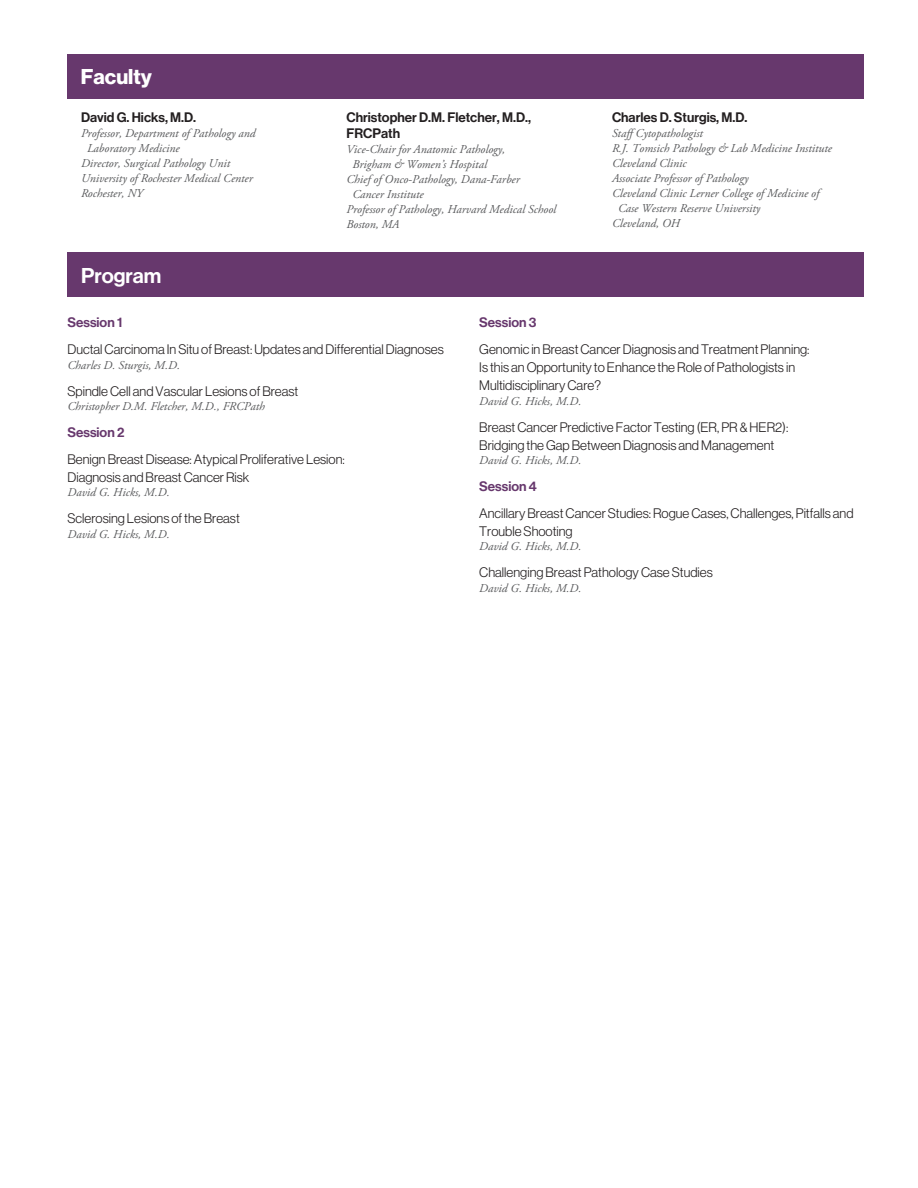
<style>
.page{position:relative;width:918px;height:1188px;background:#fff}
.page>*{position:absolute;margin:0;border:0;box-sizing:border-box;transform-origin:0 0}
.t1{font:21px "N Haas Grotesk DS Pro 75 Bd";color:#fff}
.t2{font:21px "N Haas Grotesk DS Pro 65 Md";color:#fff}
.t3{font:13.5px/18px "N Haas Grotesk DS Pro 45 Lt";color:#231f20}
.t4{font:13.5px/16.2px "N Haas Grotesk DS Pro 65 Md";color:#231f20}
.t5{font:13.5px "N Haas Grotesk DS Pro 65 Md";color:#67386d}
.t6{font:italic 12px/15px "Adobe Garamond Pro";color:#57585a}
</style>
<div class="page">
<div style="left:67px;top:54px;width:797px;height:44px;background:#67386d"></div>
<div style="left:68px;top:252px;width:796px;height:45px;background:#67386d"></div>
<p class="t1" style="left:81px;top:65px;width:72px">Faculty</p>
<p class="t4" style="left:81px;top:110px;width:117px">David G. Hicks, M.D.</p>
<p class="t6" style="left:81px;top:126px;width:176px">Professor, Department of Pathology and</p>
<p class="t6" style="left:87px;top:141px;width:94px">Laboratory Medicine</p>
<p class="t6" style="left:81px;top:156px;width:151px">Director, Surgical Pathology Unit</p>
<p class="t6" style="left:81px;top:171px;width:173px">University of Rochester Medical Center</p>
<p class="t6" style="left:81px;top:186px;width:64px">Rochester, NY</p>
<p class="t4" style="left:346px;top:110px;width:186px">Christopher D.M. Fletcher, M.D.,<br>FRCPath</p>
<p class="t6" style="left:346px;top:142px;width:160px">Vice-Chair for Anatomic Pathology,</p>
<p class="t6" style="left:352px;top:157px;width:136px">Brigham &amp; Women’s Hospital</p>
<p class="t6" style="left:346px;top:172px;width:175px">Chief of Onco-Pathology, Dana-Farber</p>
<p class="t6" style="left:352px;top:187px;width:73px">Cancer Institute</p>
<p class="t6" style="left:346px;top:202px;width:211px">Professor of Pathology, Harvard Medical School</p>
<p class="t6" style="left:346px;top:217px;width:54px">Boston, MA</p>
<p class="t4" style="left:612px;top:110px;width:137px">Charles D. Sturgis, M.D.</p>
<p class="t6" style="left:612px;top:126px;width:93px">Staff Cytopathologist</p>
<p class="t6" style="left:612px;top:141px;width:222px">R.J. Tomsich Pathology &amp; Lab Medicine Institute</p>
<p class="t6" style="left:612px;top:156px;width:76px">Cleveland Clinic</p>
<p class="t6" style="left:612px;top:171px;width:138px">Associate Professor of Pathology</p>
<p class="t6" style="left:618px;top:186px;width:203px;text-indent:-6px">Cleveland Clinic Lerner College of Medicine of<br>Case Western Reserve University</p>
<p class="t6" style="left:612px;top:216px;width:69px">Cleveland, OH</p>
<p class="t2" style="left:81px;top:263px;width:82px">Program</p>
<p class="t5" style="left:68px;top:315px;width:56px">Session 1</p>
<p class="t3" style="left:68px;top:341px;width:378px">Ductal Carcinoma In Situ of Breast: Updates and Differential Diagnoses</p>
<p class="t6" style="left:68px;top:358px;width:114px">Charles D. Sturgis, M.D.</p>
<p class="t3" style="left:68px;top:382px;width:232px">Spindle Cell and Vascular Lesions of Breast</p>
<p class="t6" style="left:68px;top:399px;width:199px">Christopher D.M. Fletcher, M.D., FRCPath</p>
<p class="t5" style="left:68px;top:424px;width:58px">Session 2</p>
<p class="t3" style="left:68px;top:450px;width:279px">Benign Breast Disease: Atypical Proliferative Lesion:</p>
<p class="t3" style="left:68px;top:468px;width:183px">Diagnosis and Breast Cancer Risk</p>
<p class="t6" style="left:68px;top:485px;width:104px">David G. Hicks, M.D.</p>
<p class="t3" style="left:68px;top:510px;width:174px">Sclerosing Lesions of the Breast</p>
<p class="t6" style="left:68px;top:527px;width:104px">David G. Hicks, M.D.</p>
<p class="t5" style="left:479px;top:315px;width:59px">Session 3</p>
<p class="t3" style="left:479px;top:341px;width:332px">Genomic in Breast Cancer Diagnosis and Treatment Planning:</p>
<p class="t3" style="left:479px;top:359px;width:317px">Is this an Opportunity to Enhance the Role of Pathologists in</p>
<p class="t3" style="left:479px;top:377px;width:123px">Multidisciplinary Care?</p>
<p class="t6" style="left:479px;top:394px;width:104px">David G. Hicks, M.D.</p>
<p class="t3" style="left:479px;top:418px;width:311px">Breast Cancer Predictive Factor Testing (ER, PR &amp; HER2):</p>
<p class="t3" style="left:479px;top:436px;width:296px">Bridging the Gap Between Diagnosis and Management</p>
<p class="t6" style="left:479px;top:453px;width:104px">David G. Hicks, M.D.</p>
<p class="t5" style="left:479px;top:478px;width:59px">Session 4</p>
<p class="t3" style="left:479px;top:504px;width:376px">Ancillary Breast Cancer Studies: Rogue Cases, Challenges, Pitfalls and<br>Trouble Shooting</p>
<p class="t6" style="left:479px;top:539px;width:104px">David G. Hicks, M.D.</p>
<p class="t3" style="left:479px;top:564px;width:235px">Challenging Breast Pathology Case Studies</p>
<p class="t6" style="left:479px;top:581px;width:104px">David G. Hicks, M.D.</p>
</div>
